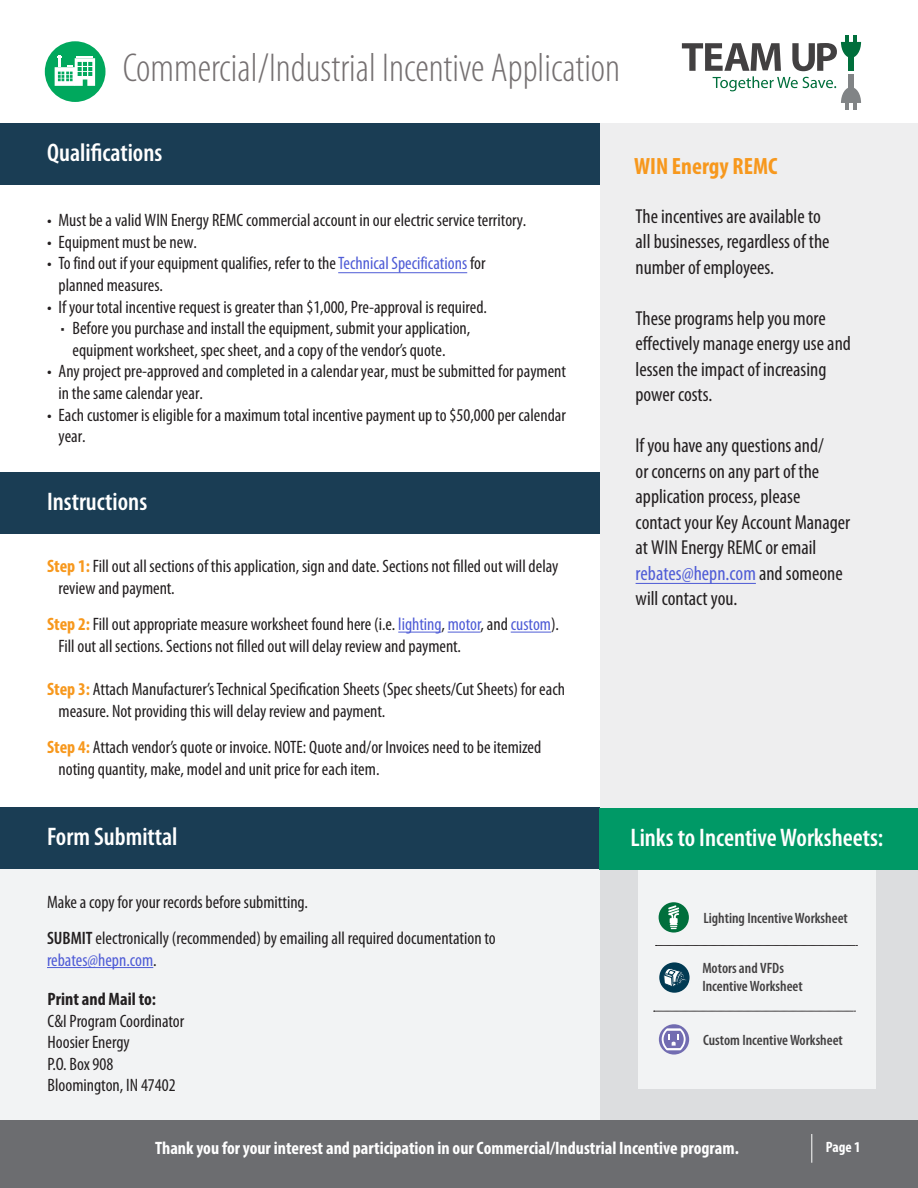
<style>
.page{position:relative;width:918px;height:1188px;background:#fff}
.page>*{position:absolute;margin:0;border:0;box-sizing:border-box;transform-origin:0 0}
.t1{font:300 condensed 40.5px "Myriad Pro";color:#757071}
.t2{font:600 condensed 25.5px "Myriad Pro";color:#fff}
.t3{font:700 condensed 23.7px "Myriad Pro";color:#f7981d}
.t4{font:condensed 20.25px/25.5px "Myriad Pro";color:#231f20}
.t5{font:condensed 18px/21.6px "Myriad Pro";color:#231f20}
.t6{font:700 condensed 18px "Myriad Pro";color:#fff}
.t7{font:condensed 18px "Myriad Pro";color:#4f5cd6}
.t8{font:600 condensed 15px/18px "Myriad Pro";color:#424041}
.t9{font:700 condensed 15px "Myriad Pro";color:#fff}
.s1{color:#4f5cd6}
.s2{font-family:"Acumin Variable Concept";font-stretch:normal}
.s3{font-weight:700;color:#f7981d}
.s4{font-weight:600}
.s5{color:#231f20}
.s6{font-weight:700}
</style>
<div class="page">
<div style="left:0;top:816px;width:601px;height:354px;background:#f2f3f4"></div>
<div style="left:0;top:808px;width:654px;height:61px;background:#1a3d54"></div>
<div style="left:0;top:123px;width:654px;height:61px;background:#1a3d54"></div>
<hr style="left:47px;top:967px;width:106px;height:1px;background:#4f5cd6">
<div style="left:0;top:472px;width:654px;height:61px;background:#1a3d54"></div>
<div style="left:600px;top:123px;width:318px;height:687px;background:#eeeeef"></div>
<div style="left:600px;top:808px;width:318px;height:362px;background:#dcdddf"></div>
<div style="left:639px;top:853px;width:237px;height:236px;background:#f2f3f4"></div>
<div style="left:599px;top:808px;width:319px;height:61px;background:#096"></div>
<svg style="left:659px;top:1024px;width:30px;height:31px"></svg>
<svg style="left:662px;top:1029px;width:24px;height:21px"></svg>
<svg style="left:659px;top:962px;width:31px;height:31px"></svg>
<svg style="left:663px;top:968px;width:24px;height:19px"></svg>
<div style="left:659px;top:902px;width:30px;height:31px;background:#006f3c;border-radius:50%"></div>
<svg style="left:668px;top:905px;width:11px;height:24px"></svg>
<svg style="left:682px;top:35px;width:179px;height:75px"></svg>
<div style="left:0;top:1121px;width:918px;height:67px;background:#6c6d70"></div>
<svg style="left:811px;top:1134px;width:1px;height:29px"></svg>
<div style="left:45px;top:41px;width:60px;height:61px;background:#00a85d;border-radius:50%"></div>
<svg style="left:55px;top:55px;width:40px;height:31px"></svg>
<hr style="left:398px;top:632px;width:43px;height:1px;background:#4f5cd6">
<hr style="left:448px;top:632px;width:33px;height:1px;background:#4f5cd6">
<hr style="left:511px;top:632px;width:40px;height:1px;background:#4f5cd6">
<svg style="left:656px;top:945px;width:201px;height:1px"></svg>
<svg style="left:654px;top:1011px;width:201px;height:1px"></svg>
<hr style="left:338px;top:272px;width:129px;height:1px;background:#4f5cd6">
<hr style="left:636px;top:583px;width:120px;height:1px;background:#4f5cd6">
<p class="t1" style="left:123px;top:47px;width:499px">Commercial/Industrial Incentive Application</p>
<p class="t2" style="left:47px;top:138px;width:117px">Qualifications</p>
<p class="t5" style="left:47px;top:210px;width:481px">• Must be a valid WIN Energy REMC commercial account in our electric service territory.</p>
<p class="t5" style="left:47px;top:231px;width:152px">• Equipment must be new.</p>
<p class="t5" style="left:59px;top:253px;width:429px;text-indent:-11px">• To find out if your equipment qualifies, refer to the <span class="s1">Technical Specifications</span> for planned measures.</p>
<p class="t5" style="left:47px;top:296px;width:442px">• If your total incentive request is greater than $1,000, Pre-approval is required.</p>
<p class="t5" style="left:73px;top:318px;width:399px;text-indent:-12px"><span class="s2">•</span> Before you purchase and install the equipment, submit your application, equipment worksheet, spec sheet, and a copy of the vendor’s quote.</p>
<p class="t5" style="left:59px;top:361px;width:509px;text-indent:-11px">• Any project pre-approved and completed in a calendar year, must be submitted for payment in the same calendar year.</p>
<p class="t5" style="left:59px;top:404px;width:509px;text-indent:-11px">• Each customer is eligible for a maximum total incentive payment up to $50,000 per calendar year.</p>
<p class="t2" style="left:47px;top:487px;width:102px">Instructions</p>
<p class="t5" style="left:59px;top:556px;width:501px;text-indent:-12px"><span class="s3">Step 1:</span> Fill out all sections of this application, sign and date. Sections not filled out will delay review and payment.</p>
<p class="t5" style="left:59px;top:614px;width:502px;text-indent:-12px"><span class="s3">Step 2:</span> Fill out appropriate measure worksheet found here (i.e. <span class="s1">lighting</span>, <span class="s1">motor</span>, and <span class="s1">custom</span>).<br>Fill out all sections. Sections not filled out will delay review and payment.</p>
<p class="t5" style="left:59px;top:679px;width:508px;text-indent:-12px"><span class="s3">Step 3:</span> Attach Manufacturer’s Technical Specification Sheets (Spec sheets/Cut Sheets) for each measure. Not providing this will delay review and payment.</p>
<p class="t5" style="left:59px;top:737px;width:484px;text-indent:-12px"><span class="s3">Step 4:</span> Attach vendor’s quote or invoice. NOTE: Quote and/or Invoices need to be itemized noting quantity, make, model and unit price for each item.</p>
<p class="t2" style="left:47px;top:823px;width:132px">Form Submittal</p>
<p class="t5" style="left:47px;top:891px;width:262px">Make a copy for your records before submitting.</p>
<p class="t5" style="left:47px;top:928px;width:450px"><span class="s4">SUBMIT</span> electronically (recommended) by emailing all required documentation to</p>
<p class="t7" style="left:47px;top:950px;width:111px">rebates@hepn.com<span class="s5">.</span></p>
<p class="t5" style="left:48px;top:989px;width:138px"><span class="s6">Print and Mail to:<br></span>C&amp;I Program Coordinator</p>
<p class="t5" style="left:48px;top:1032px;width:84px">Hoosier Energy</p>
<p class="t5" style="left:48px;top:1053px;width:67px">P.O. Box 908</p>
<p class="t5" style="left:48px;top:1075px;width:130px">Bloomington, IN 47402</p>
<p class="t3" style="left:634px;top:151px;width:145px">WIN Energy REMC</p>
<p class="t4" style="left:636px;top:204px;width:195px">The incentives are available to all businesses, regardless of the number of employees.</p>
<p class="t4" style="left:636px;top:306px;width:217px">These programs help you more effectively manage energy use and lessen the impact of increasing power costs.</p>
<p class="t4" style="left:636px;top:433px;width:216px">If you have any questions and/<br>or concerns on any part of the application process, please contact your Key Account Manager at WIN Energy REMC or email <span class="s1">rebates@hepn.com</span> and someone will contact you.</p>
<p class="t2" style="left:630px;top:824px;width:255px">Links to Incentive Worksheets:</p>
<p class="t8" style="left:703px;top:909px;width:146px">Lighting Incentive Worksheet</p>
<p class="t8" style="left:702px;top:960px;width:102px">Motors and VFDs<br>Incentive Worksheet</p>
<p class="t8" style="left:703px;top:1031px;width:141px">Custom Incentive Worksheet</p>
<p class="t6" style="left:155px;top:1137px;width:585px">Thank you for your interest and participation in our Commercial/Industrial Incentive program.</p>
<p class="t9" style="left:826px;top:1138px;width:36px">Page 1</p>
</div>
